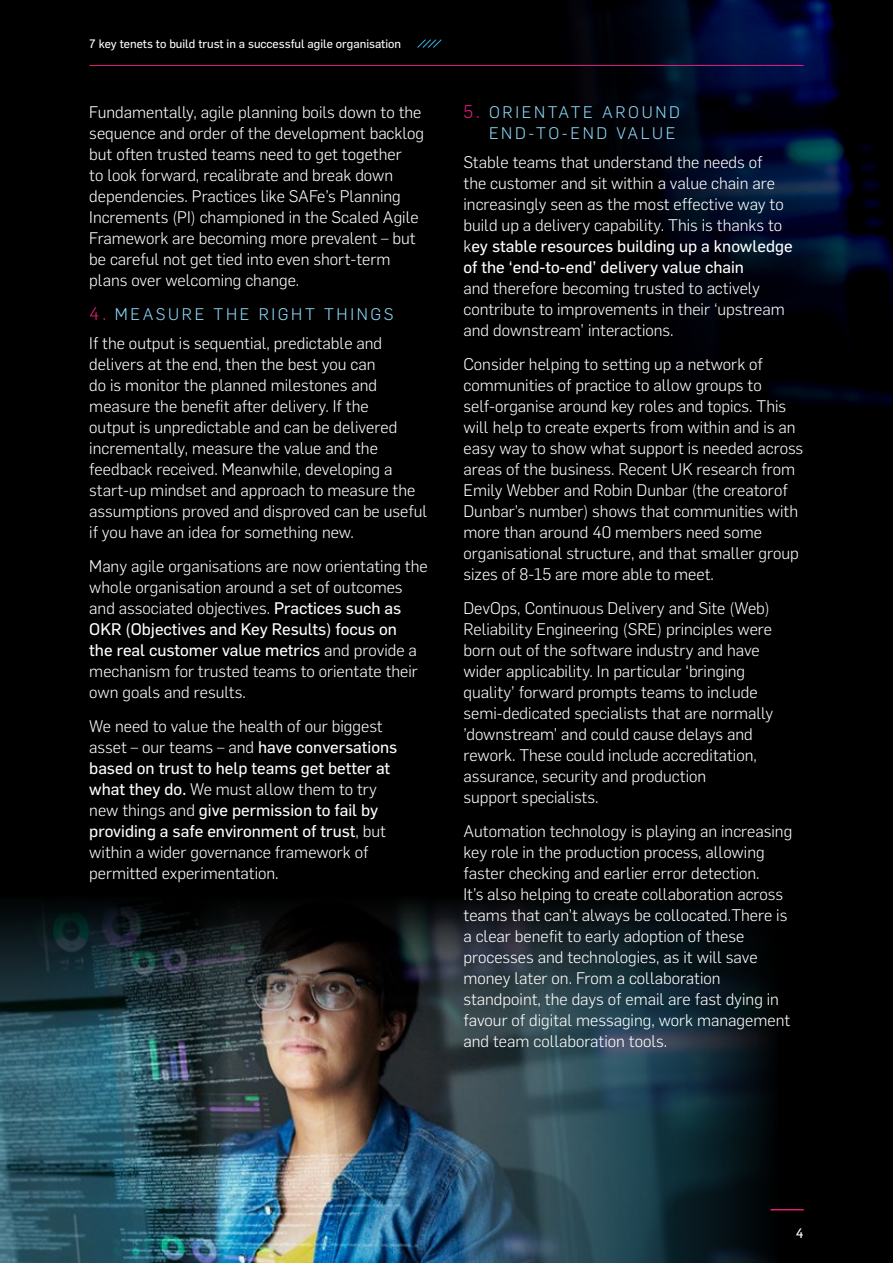
<style>
.page{position:relative;width:893px;height:1263px;background:#fff}
.page>*{position:absolute;margin:0;border:0;box-sizing:border-box;transform-origin:0 0}
.t1{font:300 16.5px/21px "Flama";color:#fff}
.t2{font:16.5px/21px "Flama Basic";color:#fff}
.t3{font:300 16.5px/21px "Flama";letter-spacing:.16em;color:#8ed8f8;text-align:right}
.t4{font:13.5px "Flama Basic";color:#fff}
.t5{font:12px "Flama Basic";color:#fff}
.s1{font-size:18px;color:#e31c79}
.s2{font-family:"Flama Basic";font-weight:400}
.s3{font-family:"Flama";font-weight:300}
</style>
<div class="page">
<div style="left:0;top:0;width:893px;height:853px;background:#000"></div>
<img style="left:675px;top:0;width:218px;height:341px">
<hr style="left:89px;top:65px;width:715px;height:1px;background:#e31c79">
<svg style="left:417px;top:39px;width:25px;height:9px"></svg>
<img style="left:0;top:1062px;width:424px;height:201px">
<img style="left:0;top:853px;width:424px;height:209px">
<svg style="left:424px;top:853px;width:469px;height:410px;background:#142229"></svg>
<hr style="left:770px;top:1209px;width:34px;height:1px;background:#e31c79">
<p class="t5" style="left:89px;top:35px;width:313px">7 key tenets to build trust in a successful agile organisation</p>
<p class="t1" style="left:89px;top:100px;width:334px">Fundamentally, agile planning boils down to the</p>
<p class="t1" style="left:89px;top:121px;width:336px">sequence and order of the development backlog</p>
<p class="t1" style="left:89px;top:142px;width:314px">but often trusted teams need to get together</p>
<p class="t1" style="left:89px;top:163px;width:305px">to look forward, recalibrate and break down</p>
<p class="t1" style="left:89px;top:184px;width:313px">dependencies. Practices like SAFe’s Planning</p>
<p class="t1" style="left:89px;top:205px;width:331px">Increments (PI) championed in the Scaled Agile</p>
<p class="t1" style="left:89px;top:227px;width:328px">Framework are becoming more prevalent – but</p>
<p class="t1" style="left:89px;top:248px;width:303px">be careful not get tied into even short-term</p>
<p class="t1" style="left:89px;top:269px;width:212px">plans over welcoming change.</p>
<p class="t3" style="left:89px;top:302px;width:306px"><span class="s1">4.</span> MEASURE THE RIGHT THINGS</p>
<p class="t1" style="left:89px;top:332px;width:294px">If the output is sequential, predictable and</p>
<p class="t1" style="left:89px;top:353px;width:288px">delivers at the end, then the best you can</p>
<p class="t1" style="left:89px;top:374px;width:289px">do is monitor the planned milestones and</p>
<p class="t1" style="left:89px;top:395px;width:281px">measure the benefit after delivery. If the</p>
<p class="t1" style="left:89px;top:416px;width:309px">output is unpredictable and can be delivered</p>
<p class="t1" style="left:89px;top:437px;width:290px">incrementally, measure the value and the</p>
<p class="t1" style="left:89px;top:458px;width:305px">feedback received. Meanwhile, developing a</p>
<p class="t1" style="left:89px;top:479px;width:328px">start-up mindset and approach to measure the</p>
<p class="t1" style="left:89px;top:500px;width:339px">assumptions proved and disproved can be useful</p>
<p class="t1" style="left:89px;top:521px;width:266px">if you have an idea for something new.</p>
<p class="t1" style="left:89px;top:555px;width:340px">Many agile organisations are now orientating the</p>
<p class="t1" style="left:89px;top:575px;width:315px">whole organisation around a set of outcomes</p>
<p class="t1" style="left:89px;top:596px;width:314px">and associated objectives. <span class="s2">Practices such as</span></p>
<p class="t2" style="left:89px;top:618px;width:309px">OKR (Objectives and Key Results) focus on</p>
<p class="t2" style="left:89px;top:639px;width:329px">the real customer value metrics <span class="s3">and provide a</span></p>
<p class="t1" style="left:89px;top:660px;width:330px">mechanism for trusted teams to orientate their</p>
<p class="t1" style="left:89px;top:681px;width:158px">own goals and results.</p>
<p class="t1" style="left:89px;top:714px;width:310px">We need to value the health of our biggest asset – our teams – and <span class="s2">have conversations</span></p>
<p class="t2" style="left:89px;top:756px;width:302px">based on trust to help teams get better at</p>
<p class="t1" style="left:89px;top:777px;width:289px"><span class="s2">what they do.</span> We must allow them to try</p>
<p class="t2" style="left:89px;top:798px;width:298px"><span class="s3">new things and</span> give permission to fail by providing a safe environment of trust<span class="s3">, but</span></p>
<p class="t1" style="left:89px;top:840px;width:281px">within a wider governance framework of permitted experimentation.</p>
<p class="t3" style="left:463px;top:100px;width:218px"><span class="s1">5.</span> ORIENTATE AROUND<br>END-TO-END VALUE</p>
<p class="t1" style="left:463px;top:151px;width:322px">Stable teams that understand the needs of the customer and sit within a value chain are increasingly seen as the most effective way to build up a delivery capability. This is thanks to</p>
<p class="t2" style="left:463px;top:235px;width:331px"><span class="s3">k</span>ey stable resources building up a knowledge of the ‘end-to-end’ delivery value chain</p>
<p class="t1" style="left:463px;top:277px;width:323px">and therefore becoming trusted to actively contribute to improvements in their ‘upstream and downstream’ interactions.</p>
<p class="t1" style="left:463px;top:353px;width:301px">Consider helping to setting up a network of</p>
<p class="t1" style="left:463px;top:374px;width:300px">communities of practice to allow groups to</p>
<p class="t1" style="left:463px;top:395px;width:324px">self-organise around key roles and topics. This</p>
<p class="t1" style="left:463px;top:416px;width:334px">will help to create experts from within and is an</p>
<p class="t1" style="left:463px;top:437px;width:341px">easy way to show what support is needed across</p>
<p class="t1" style="left:463px;top:458px;width:333px">areas of the business. Recent UK research from</p>
<p class="t1" style="left:463px;top:479px;width:326px">Emily Webber and Robin Dunbar (the creatorof</p>
<p class="t1" style="left:463px;top:500px;width:336px">Dunbar’s number) shows that communities with</p>
<p class="t1" style="left:463px;top:521px;width:300px">more than around 40 members need some</p>
<p class="t1" style="left:463px;top:542px;width:337px">organisational structure, and that smaller group</p>
<p class="t1" style="left:463px;top:563px;width:252px">sizes of 8-15 are more able to meet.</p>
<p class="t1" style="left:463px;top:597px;width:308px">DevOps, Continuous Delivery and Site (Web)</p>
<p class="t1" style="left:463px;top:618px;width:310px">Reliability Engineering (SRE) principles were</p>
<p class="t1" style="left:463px;top:639px;width:298px">born out of the software industry and have</p>
<p class="t1" style="left:463px;top:660px;width:283px">wider applicability. In particular ‘bringing</p>
<p class="t1" style="left:463px;top:681px;width:296px">quality’ forward prompts teams to include</p>
<p class="t1" style="left:463px;top:702px;width:311px">semi-dedicated specialists that are normally</p>
<p class="t1" style="left:463px;top:723px;width:291px">’downstream’ and could cause delays and</p>
<p class="t1" style="left:463px;top:744px;width:295px">rework. These could include accreditation,</p>
<p class="t1" style="left:463px;top:765px;width:244px">assurance, security and production</p>
<p class="t1" style="left:463px;top:786px;width:137px">support specialists.</p>
<p class="t1" style="left:463px;top:819px;width:330px">Automation technology is playing an increasing</p>
<p class="t1" style="left:463px;top:840px;width:303px">key role in the production process, allowing</p>
<p class="t1" style="left:463px;top:861px;width:298px">faster checking and earlier error detection.</p>
<p class="t1" style="left:463px;top:882px;width:321px">It’s also helping to create collaboration across</p>
<p class="t1" style="left:463px;top:903px;width:325px">teams that can’t always be collocated.There is</p>
<p class="t1" style="left:463px;top:924px;width:282px">a clear benefit to early adoption of these</p>
<p class="t1" style="left:463px;top:945px;width:296px">processes and technologies, as it will save</p>
<p class="t1" style="left:463px;top:966px;width:259px">money later on. From a collaboration</p>
<p class="t1" style="left:463px;top:987px;width:317px">standpoint, the days of email are fast dying in</p>
<p class="t1" style="left:463px;top:1008px;width:328px">favour of digital messaging, work management</p>
<p class="t1" style="left:463px;top:1029px;width:205px">and team collaboration tools.</p>
<p class="t4" style="left:796px;top:1223px;width:9px">4</p>
</div>
